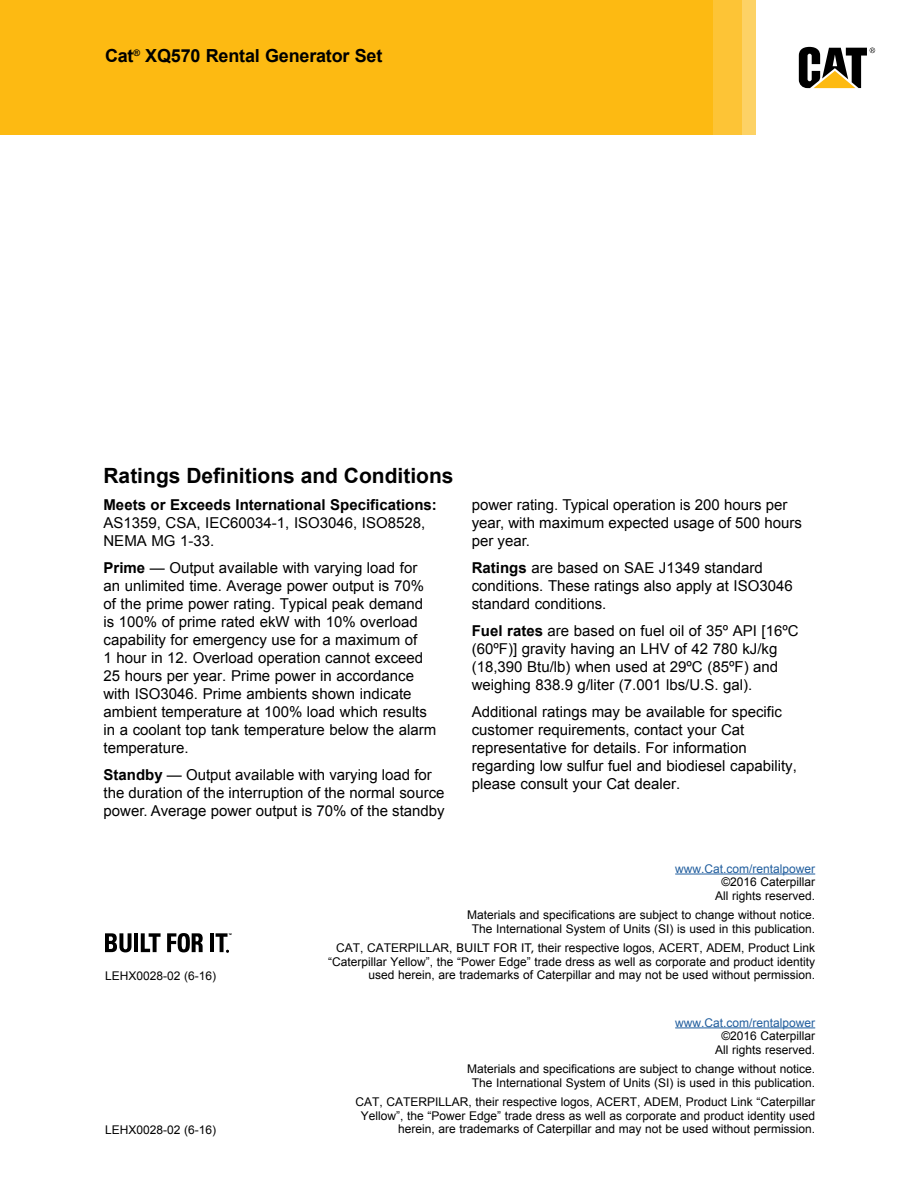
<style>
.page{position:relative;width:918px;height:1188px;background:#fff}
.page>*{position:absolute;margin:0;border:0;box-sizing:border-box;transform-origin:0 0}
.t1{font:700 21px "Arial";color:#000}
.t2{font:700 18px "Arial";letter-spacing:-.01em;color:#000}
.t3{font:15px/18px "Arial";color:#000}
.t4{font:700 15px "Arial";color:#000}
.t5{font:12px/13.5px "Arial";color:#000;text-align:center}
.t6{font:12px "Arial";color:#215e9e}
.s1{font-weight:700}
.s2{font-family:"Univers"}
</style>
<div class="page">
<div style="left:0;top:0;width:712px;height:135px;background:#fdba12"></div>
<div style="left:712px;top:0;width:30px;height:135px;background:#fdc436"></div>
<div style="left:742px;top:0;width:14px;height:135px;background:#fdd265"></div>
<svg style="left:799px;top:47px;width:76px;height:41px"></svg>
<hr style="left:675px;top:1027px;width:140px;height:1px;background:#215e9e">
<hr style="left:675px;top:874px;width:140px;height:1px;background:#215e9e">
<svg style="left:105px;top:933px;width:27px;height:19px"></svg>
<hr style="left:134px;top:933px;width:4px;height:19px;background:#000">
<svg style="left:141px;top:933px;width:20px;height:19px"></svg>
<svg style="left:167px;top:933px;width:36px;height:19px"></svg>
<hr style="left:210px;top:933px;width:4px;height:19px;background:#000">
<svg style="left:216px;top:933px;width:16px;height:20px"></svg>
<p class="t2" style="left:105px;top:44px;width:279px">Cat<sup>®</sup> XQ570 Rental Generator Set</p>
<h1 class="t1" style="left:104px;top:462px;width:352px">Ratings Definitions and Conditions</h1>
<p class="t4" style="left:104px;top:495px;width:335px">Meets or Exceeds International Specifications:</p>
<p class="t3" style="left:104px;top:514px;width:323px">AS1359, CSA, IEC60034-1, ISO3046, ISO8528,<br>NEMA MG 1-33.</p>
<p class="t3" style="left:104px;top:559px;width:334px"><span class="s1">Prime</span> — Output available with varying load for an unlimited time. Average power output is 70% of the prime power rating. Typical peak demand is 100% of prime rated ekW with 10% overload capability for emergency use for a maximum of<br>1 hour in 12. Overload operation cannot exceed 25 hours per year. Prime power in accordance with ISO3046. Prime ambients shown indicate ambient temperature at 100% load which results in a coolant top tank temperature below the alarm temperature.</p>
<p class="t3" style="left:104px;top:766px;width:343px"><span class="s1">Standby</span> — Output available with varying load for the duration of the interruption of the normal source power. Average power output is 70% of the standby</p>
<p class="t3" style="left:472px;top:496px;width:332px">power rating. Typical operation is 200 hours per year, with maximum expected usage of 500 hours per year.</p>
<p class="t3" style="left:472px;top:559px;width:323px"><span class="s1">Ratings</span> are based on SAE J1349 standard conditions. These ratings also apply at ISO3046 standard conditions.</p>
<p class="t3" style="left:472px;top:622px;width:328px"><span class="s1">Fuel rates</span> are based on fuel oil of 35º API [16ºC (60ºF)] gravity having an LHV of 42 780 kJ/kg (18,390 Btu/lb) when used at 29ºC (85ºF) and weighing 838.9 g/liter (7.001 lbs/U.S. gal).</p>
<p class="t3" style="left:472px;top:703px;width:327px">Additional ratings may be available for specific customer requirements, contact your Cat representative for details. For information regarding low sulfur fuel and biodiesel capability, please consult your Cat dealer.</p>
<p class="t6" style="left:675px;top:861px;width:142px">www.Cat.com/rentalpower</p>
<p class="t5" style="left:715px;top:875px;width:102px">©2016 Caterpillar<br>All rights reserved.</p>
<p class="t5" style="left:467px;top:908px;width:350px">Materials and specifications are subject to change without notice.<br>The International System of Units (SI) is used in this publication.</p>
<p class="t5" style="left:328px;top:941px;width:489px;text-align:right">CAT, CATERPILLAR, <span class="s2">BUILT FOR IT,</span> their respective logos, ACERT, ADEM, Product Link “Caterpillar Yellow”, the “Power Edge” trade dress as well as corporate and product identity</p>
<p class="t5" style="left:105px;top:969px;width:113px">LEHX0028-02 (6-16)</p>
<p class="t5" style="left:368px;top:968px;width:448px">used herein, are trademarks of Caterpillar and may not be used without permission.</p>
<p class="t6" style="left:675px;top:1015px;width:142px">www.Cat.com/rentalpower</p>
<p class="t5" style="left:715px;top:1029px;width:102px">©2016 Caterpillar<br>All rights reserved.</p>
<p class="t5" style="left:467px;top:1062px;width:350px">Materials and specifications are subject to change without notice.<br>The International System of Units (SI) is used in this publication.</p>
<p class="t5" style="left:355px;top:1095px;width:461px">CAT, CATERPILLAR, their respective logos, ACERT, ADEM, Product Link “Caterpillar<br>Yellow”, the “Power Edge” trade dress as well as corporate and product identity used</p>
<p class="t5" style="left:105px;top:1123px;width:113px">LEHX0028-02 (6-16)</p>
<p class="t5" style="left:398px;top:1122px;width:419px">herein, are trademarks of Caterpillar and may not be used without permission.</p>
</div>
